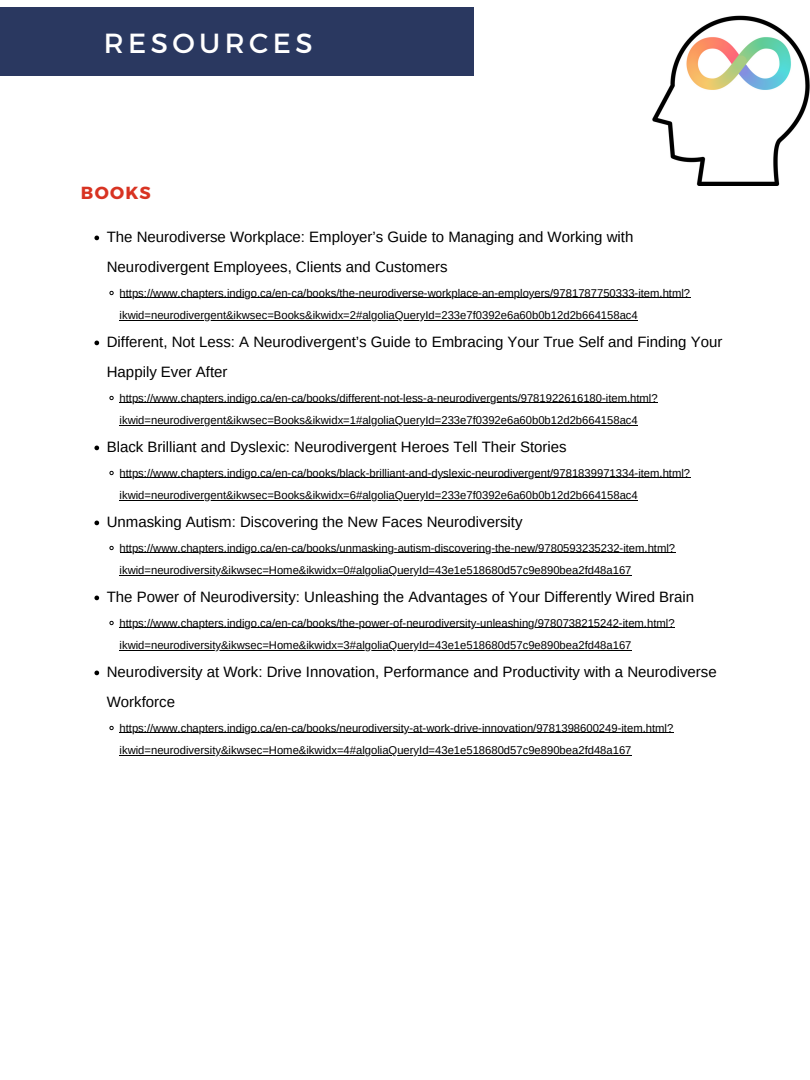
<style>
.page{position:relative;width:810px;height:1080px;background:#fff}
.page>*{position:absolute;margin:0;border:0;box-sizing:border-box;transform-origin:0 0}
.t1{font:27.62px "Montserrat";letter-spacing:.16em;color:#fff}
.t2{font:700 17.5px "Montserrat";letter-spacing:.07em;color:#d83322}
.t3{font:15px/30px "Arimo";color:#000}
.t4{font:11.25px/22.5px "Arimo";color:#000}
</style>
<div class="page">
<img style="left:0;top:7px;width:810px;height:178px">
<div style="left:0;top:8px;width:474px;height:67px;background:#2a3860"></div>
<svg style="left:94px;top:236px;width:5px;height:4px"></svg>
<svg style="left:109px;top:291px;width:5px;height:4px"></svg>
<hr style="left:120px;top:297px;width:570px;height:1px;background:#000">
<hr style="left:120px;top:320px;width:518px;height:1px;background:#000">
<svg style="left:94px;top:341px;width:5px;height:4px"></svg>
<svg style="left:109px;top:396px;width:5px;height:4px"></svg>
<hr style="left:120px;top:402px;width:538px;height:1px;background:#000">
<hr style="left:120px;top:425px;width:518px;height:1px;background:#000">
<svg style="left:94px;top:446px;width:5px;height:4px"></svg>
<svg style="left:109px;top:471px;width:5px;height:4px"></svg>
<hr style="left:120px;top:477px;width:571px;height:1px;background:#000">
<hr style="left:120px;top:500px;width:518px;height:1px;background:#000">
<svg style="left:94px;top:521px;width:5px;height:4px"></svg>
<svg style="left:109px;top:546px;width:5px;height:4px"></svg>
<hr style="left:120px;top:552px;width:555px;height:1px;background:#000">
<hr style="left:120px;top:575px;width:512px;height:1px;background:#000">
<svg style="left:94px;top:596px;width:5px;height:4px"></svg>
<svg style="left:109px;top:621px;width:5px;height:4px"></svg>
<hr style="left:120px;top:627px;width:555px;height:1px;background:#000">
<hr style="left:120px;top:650px;width:512px;height:1px;background:#000">
<svg style="left:94px;top:671px;width:5px;height:4px"></svg>
<svg style="left:109px;top:726px;width:5px;height:4px"></svg>
<hr style="left:120px;top:732px;width:554px;height:1px;background:#000">
<hr style="left:120px;top:755px;width:512px;height:1px;background:#000">
<h1 class="t1" style="left:104px;top:25px;width:210px">RESOURCES</h1>
<h2 class="t2" style="left:81px;top:182px;width:71px">BOOKS</h2>
<h3 class="t3" style="left:107px;top:222px;width:528px">The Neurodiverse Workplace: Employer’s Guide to Managing and Working with<br>Neurodivergent Employees, Clients and Customers</h3>
<p class="t4" style="left:120px;top:281px;width:572px">https://www.chapters.indigo.ca/en-ca/books/the-neurodiverse-workplace-an-employers/9781787750333-item.html? ikwid=neurodivergent&amp;ikwsec=Books&amp;ikwidx=2#algoliaQueryId=233e7f0392e6a60b0b12d2b664158ac4</p>
<h3 class="t3" style="left:107px;top:327px;width:617px">Different, Not Less: A Neurodivergent’s Guide to Embracing Your True Self and Finding Your<br>Happily Ever After</h3>
<p class="t4" style="left:120px;top:386px;width:540px">https://www.chapters.indigo.ca/en-ca/books/different-not-less-a-neurodivergents/9781922616180-item.html? ikwid=neurodivergent&amp;ikwsec=Books&amp;ikwidx=1#algoliaQueryId=233e7f0392e6a60b0b12d2b664158ac4</p>
<h3 class="t3" style="left:107px;top:432px;width:461px">Black Brilliant and Dyslexic: Neurodivergent Heroes Tell Their Stories</h3>
<p class="t4" style="left:120px;top:461px;width:572px">https://www.chapters.indigo.ca/en-ca/books/black-brilliant-and-dyslexic-neurodivergent/9781839971334-item.html? ikwid=neurodivergent&amp;ikwsec=Books&amp;ikwidx=6#algoliaQueryId=233e7f0392e6a60b0b12d2b664158ac4</p>
<h3 class="t3" style="left:107px;top:507px;width:417px">Unmasking Autism: Discovering the New Faces Neurodiversity</h3>
<p class="t4" style="left:120px;top:536px;width:557px">https://www.chapters.indigo.ca/en-ca/books/unmasking-autism-discovering-the-new/9780593235232-item.html? ikwid=neurodiversity&amp;ikwsec=Home&amp;ikwidx=0#algoliaQueryId=43e1e518680d57c9e890bea2fd48a167</p>
<h3 class="t3" style="left:107px;top:582px;width:589px">The Power of Neurodiversity: Unleashing the Advantages of Your Differently Wired Brain</h3>
<p class="t4" style="left:120px;top:611px;width:557px">https://www.chapters.indigo.ca/en-ca/books/the-power-of-neurodiversity-unleashing/9780738215242-item.html? ikwid=neurodiversity&amp;ikwsec=Home&amp;ikwidx=3#algoliaQueryId=43e1e518680d57c9e890bea2fd48a167</p>
<h3 class="t3" style="left:107px;top:657px;width:611px">Neurodiversity at Work: Drive Innovation, Performance and Productivity with a Neurodiverse<br>Workforce</h3>
<p class="t4" style="left:120px;top:716px;width:555px">https://www.chapters.indigo.ca/en-ca/books/neurodiversity-at-work-drive-innovation/9781398600249-item.html? ikwid=neurodiversity&amp;ikwsec=Home&amp;ikwidx=4#algoliaQueryId=43e1e518680d57c9e890bea2fd48a167</p>
</div>
